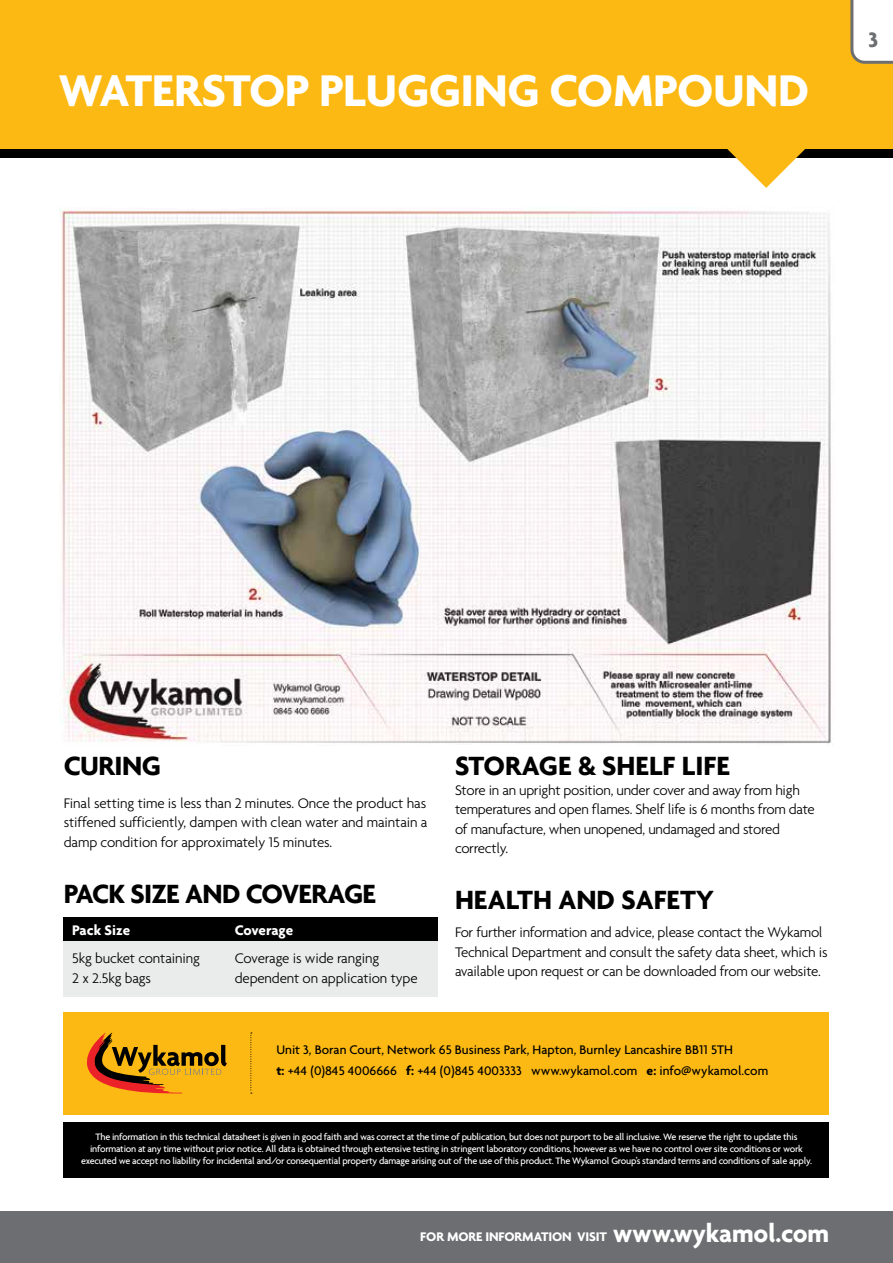
<style>
.page{position:relative;width:893px;height:1263px;background:#fff}
.page>*{position:absolute;margin:0;border:0;box-sizing:border-box;transform-origin:0 0}
.t1{font:700 48px "Agenda";letter-spacing:-.01em;color:#fff}
.t2{font:700 28.5px "Agenda";color:#000}
.t3{font:700 28.5px "Agenda";letter-spacing:-.02em;color:#000}
.t4{font:700 22.5px "Agenda";color:#6d6e71}
.t5{font:300 15px/19.5px "Agenda";letter-spacing:-.02em;color:#000}
.t6{font:700 15px "Agenda";color:#fff}
.t7{font:500 13.5px/20.4px "Agenda";color:#000}
.t8{font:700 13.5px "Agenda";letter-spacing:-.01em;color:#fff}
.t9{font:500 10.05px/12px "Agenda";letter-spacing:-.025em;color:#fff;text-align:center}
.s1{font-weight:700}
.s2{font-size:27px}
</style>
<div class="page">
<div style="left:64px;top:917px;width:374px;height:25px;background:#000"></div>
<div style="left:64px;top:942px;width:374px;height:55px;background:#eaebeb"></div>
<div style="left:0;top:149px;width:893px;height:8px;background:#000"></div>
<div style="left:0;top:1212px;width:893px;height:51px;background:#6d6e71"></div>
<svg style="left:727px;top:149px;width:78px;height:39px"></svg>
<div style="left:0;top:0;width:893px;height:149px;background:#fdb913"></div>
<svg style="left:850px;top:0;width:43px;height:64px;background:#efede8"></svg>
<img style="left:59px;top:209px;width:772px;height:535px">
<div style="left:64px;top:1123px;width:765px;height:55px;background:#000"></div>
<div style="left:64px;top:1012px;width:765px;height:102px;background:#fdb913"></div>
<svg style="left:87px;top:1033px;width:140px;height:60px"></svg>
<svg style="left:250px;top:1033px;width:2px;height:61px"></svg>
<h1 class="t1" style="left:59px;top:61px;width:751px">WATERSTOP PLUGGING COMPOUND</h1>
<h3 class="t4" style="left:868px;top:26px;width:11px">3</h3>
<h2 class="t3" style="left:64px;top:749px;width:99px">CURING</h2>
<p class="t5" style="left:64px;top:793px;width:365px;text-align:justify">Final setting time is less than 2 minutes. Once the product has stiffened sufficiently, dampen with clean water and maintain a damp condition for approximately 15 minutes.</p>
<h2 class="t3" style="left:64px;top:876px;width:314px">PACK SIZE AND COVERAGE</h2>
<p class="t6" style="left:72px;top:921px;width:59px">Pack Size</p>
<p class="t6" style="left:235px;top:921px;width:60px">Coverage</p>
<p class="t5" style="left:72px;top:949px;width:129px">5kg bucket containing</p>
<p class="t5" style="left:235px;top:949px;width:146px">Coverage is wide ranging</p>
<p class="t5" style="left:72px;top:968px;width:80px">2 x 2.5kg bags</p>
<p class="t5" style="left:235px;top:968px;width:184px">dependent on application type</p>
<h2 class="t2" style="left:455px;top:749px;width:276px">STORAGE &amp; SHELF LIFE</h2>
<p class="t5" style="left:455px;top:780px;width:361px">Store in an upright position, under cover and away from high temperatures and open flames. Shelf life is 6 months from date of manufacture, when unopened, undamaged and stored correctly.</p>
<h2 class="t2" style="left:455px;top:883px;width:260px">HEALTH AND SAFETY</h2>
<p class="t5" style="left:455px;top:923px;width:374px">For further information and advice, please contact the Wykamol<br>Technical Department and consult the safety data sheet, which is available upon request or can be downloaded from our website.</p>
<p class="t7" style="left:276px;top:1039px;width:493px">Unit 3, Boran Court, Network 65 Business Park, Hapton, Burnley Lancashire BB11 5TH<br><span class="s1">t:</span> +44 (0)845 4006666 <span class="s1">f:</span> +44 (0)845 4003333 www.wykamol.com <span class="s1">e:</span> info@wykamol.com</p>
<p class="t9" style="left:81px;top:1131px;width:732px">The information in this technical datasheet is given in good faith and was correct at the time of publication, but does not purport to be all inclusive. We reserve the right to update this information at any time without prior notice. All data is obtained through extensive testing in stringent laboratory conditions, however as we have no control over site conditions or work executed we accept no liability for incidental and/or consequential property damage arising out of the use of this product. The Wykamol Group’s standard terms and conditions of sale apply.</p>
<p class="t8" style="left:420px;top:1228px;width:410px">FOR MORE INFORMATION VISIT <span class="s2">www.wykamol.com</span></p>
</div>
